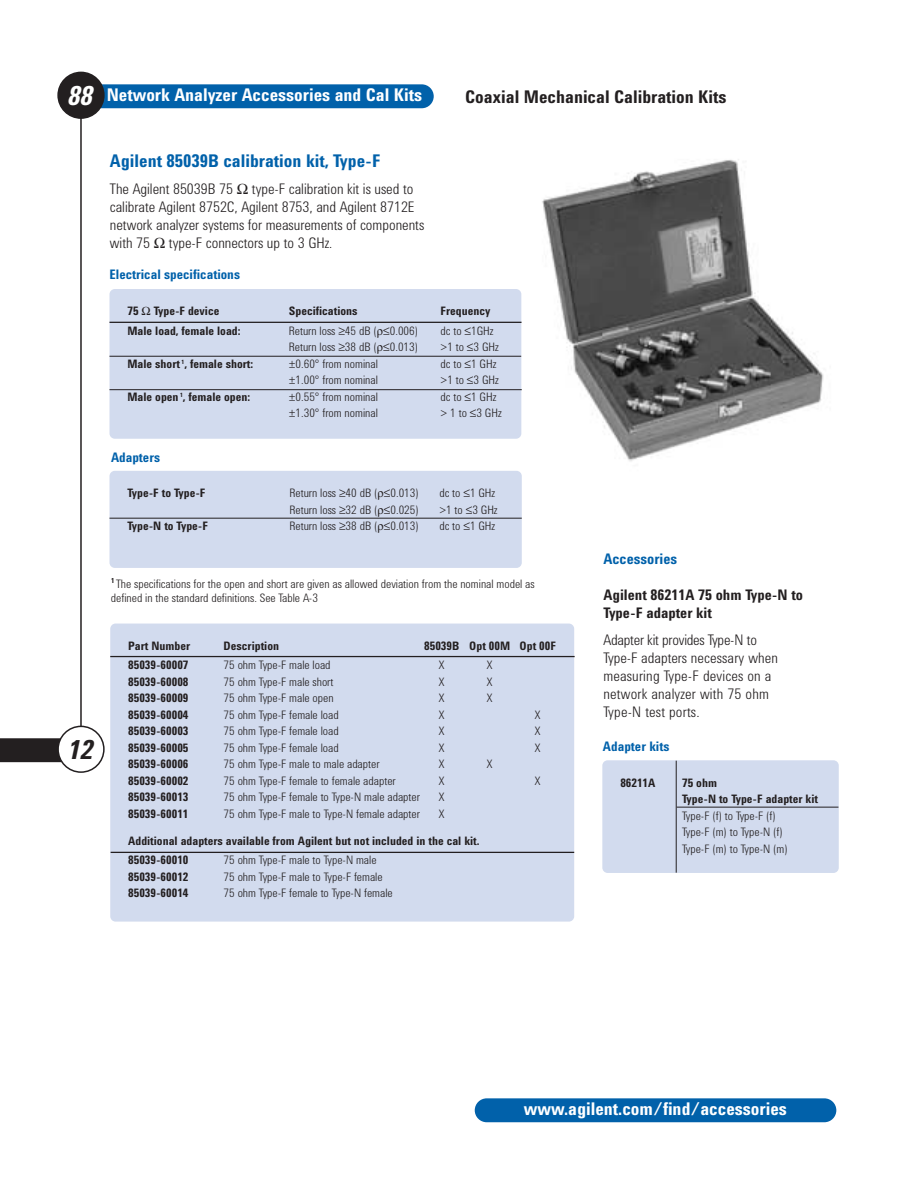
<style>
.page{position:relative;width:918px;height:1188px;background:#fff}
.page>*{position:absolute;margin:0;border:0;box-sizing:border-box;transform-origin:0 0}
.t1{font:italic 700 27px "Agilent Cond";color:#231f20}
.t2{font:700 18px "Agilent Cond";color:#fff}
.t3{font:700 18px "Agilent Cond";color:#0161aa}
.t4{font:700 18px "Agilent Cond";color:#231f20}
.t5{font:300 15px/18px "Agilent Cond";color:#231f20}
.t6{font:700 15px/18px "Agilent Cond";color:#231f20}
.t7{font:700 15px "Agilent Cond";color:#0161aa}
.t8{font:700 13.5px "Agilent Cond";color:#0161aa}
.t9{font:300 12px/16.5px "Agilent Cond";color:#231f20}
.t10{font:700 12px/19.5px "Agilent Cond";color:#231f20}
.s1{font-style:italic;font-size:27px}
.s2{font-size:14.25px}
</style>
<div class="page">
<div style="left:475px;top:1098px;width:361px;height:24px;background:#0161aa;border-radius:12px"></div>
<img style="left:518px;top:159px;width:306px;height:314px">
<hr style="left:80px;top:73px;width:2px;height:669px;background:#231f20">
<div style="left:72px;top:84px;width:362px;height:24px;background:#0161aa;border-radius:12px"></div>
<svg style="left:57px;top:72px;width:48px;height:47px"></svg>
<div style="left:110px;top:624px;width:464px;height:298px;background:#d2dbee;border-radius:5px"></div>
<div style="left:110px;top:289px;width:411px;height:150px;background:#d2dbee;border-radius:5px"></div>
<div style="left:110px;top:471px;width:412px;height:97px;background:#d2dbee;border-radius:5px"></div>
<hr style="left:110px;top:322px;width:412px;height:1px;background:#231f20">
<hr style="left:110px;top:356px;width:411px;height:1px;background:#231f20">
<hr style="left:110px;top:389px;width:412px;height:1px;background:#231f20">
<hr style="left:110px;top:518px;width:412px;height:1px;background:#231f20">
<hr style="left:110px;top:656px;width:465px;height:1px;background:#231f20">
<hr style="left:111px;top:852px;width:463px;height:1px;background:#231f20">
<div style="left:602px;top:760px;width:237px;height:113px;background:#d2dbee;border-radius:5px"></div>
<hr style="left:677px;top:807px;width:161px;height:1px;background:#231f20">
<hr style="left:676px;top:761px;width:1px;height:112px;background:#231f20">
<svg style="left:0;top:726px;width:105px;height:47px"></svg>
<h2 class="t2" style="left:67px;top:88px;width:357px"><span class="s1">88</span> Network Analyzer Accessories and Cal Kits</h2>
<h2 class="t4" style="left:465px;top:90px;width:263px">Coaxial Mechanical Calibration Kits</h2>
<h2 class="t3" style="left:110px;top:154px;width:272px">Agilent 85039B calibration kit, Type-F</h2>
<p class="t5" style="left:110px;top:181px;width:125px">The Agilent 85039B 75</p>
<p class="t5" style="left:110px;top:181px;width:316px;text-indent:142px">type-F calibration kit is used to calibrate Agilent 8752C, Agilent 8753, and Agilent 8712E network analyzer systems for measurements of components with 75</p>
<p class="t5" style="left:169px;top:235px;width:165px">type-F connectors up to 3 GHz<span class="s2">.</span></p>
<p class="t8" style="left:110px;top:269px;width:132px">Electrical specifications</p>
<p class="t10" style="left:128px;top:303px;width:13px">75</p>
<p class="t10" style="left:154px;top:303px;width:67px">Type-F device</p>
<p class="t10" style="left:289px;top:303px;width:70px">Specifications</p>
<p class="t10" style="left:441px;top:303px;width:51px">Frequency</p>
<p class="t10" style="left:128px;top:322px;width:115px">Male load, female load:</p>
<p class="t9" style="left:289px;top:324px;width:131px">Return loss ≥45 dB ( ≤0.006)</p>
<p class="t9" style="left:441px;top:324px;width:54px">dc to ≤1GHz</p>
<p class="t9" style="left:289px;top:340px;width:131px">Return loss ≥38 dB ( ≤0.013)</p>
<p class="t9" style="left:441px;top:340px;width:60px">&gt;1 to ≤3 GHz</p>
<p class="t10" style="left:128px;top:355px;width:127px">Male short <sup>1</sup>, female short:</p>
<p class="t9" style="left:289px;top:357px;width:91px">±0.60° from nominal</p>
<p class="t9" style="left:441px;top:357px;width:57px">dc to ≤1 GHz</p>
<p class="t9" style="left:289px;top:373px;width:91px">±1.00° from nominal</p>
<p class="t9" style="left:441px;top:373px;width:60px">&gt;1 to ≤3 GHz</p>
<p class="t10" style="left:128px;top:388px;width:124px">Male open <sup>1</sup>, female open:</p>
<p class="t9" style="left:289px;top:390px;width:91px">±0.55° from nominal</p>
<p class="t9" style="left:441px;top:390px;width:57px">dc to ≤1 GHz</p>
<p class="t9" style="left:289px;top:406px;width:91px">±1.30° from nominal</p>
<p class="t9" style="left:441px;top:406px;width:63px">&gt; 1 to ≤3 GHz</p>
<p class="t8" style="left:111px;top:453px;width:51px">Adapters</p>
<p class="t10" style="left:128px;top:484px;width:79px">Type-F to Type-F</p>
<p class="t9" style="left:290px;top:486px;width:131px">Return loss ≥40 dB ( ≤0.013)</p>
<p class="t9" style="left:439px;top:486px;width:57px">dc to ≤1 GHz</p>
<p class="t9" style="left:290px;top:502px;width:131px">Return loss ≥32 dB ( ≤0.025)</p>
<p class="t9" style="left:439px;top:502px;width:60px">&gt;1 to ≤3 GHz</p>
<p class="t10" style="left:128px;top:517px;width:82px">Type-N to Type-F</p>
<p class="t9" style="left:290px;top:519px;width:131px">Return loss ≥38 dB ( ≤0.013)</p>
<p class="t9" style="left:439px;top:519px;width:57px">dc to ≤1 GHz</p>
<h1 class="t1" style="left:67px;top:740px;width:27px">12</h1>
<p class="t9" style="left:111px;top:578px;width:425px;line-height:13.5px"><sup>1</sup> The specifications for the open and short are given as allowed deviation from the nominal model as defined in the standard definitions. See Table A-3</p>
<p class="t10" style="left:128px;top:637px;width:63px">Part Number</p>
<p class="t10" style="left:224px;top:637px;width:57px">Description</p>
<p class="t10" style="left:424px;top:637px;width:133px">85039B Opt 00M Opt 00F</p>
<p class="t10" style="left:128px;top:657px;width:62px">85039-60007</p>
<p class="t9" style="left:224px;top:658px;width:109px">75 ohm Type-F male load</p>
<p class="t9" style="left:439px;top:658px;width:7px">X</p>
<p class="t9" style="left:487px;top:658px;width:7px">X</p>
<p class="t10" style="left:128px;top:673px;width:62px">85039-60008</p>
<p class="t9" style="left:224px;top:675px;width:111px">75 ohm Type-F male short</p>
<p class="t9" style="left:439px;top:675px;width:7px">X</p>
<p class="t9" style="left:487px;top:675px;width:7px">X</p>
<p class="t10" style="left:128px;top:690px;width:62px">85039-60009</p>
<p class="t9" style="left:224px;top:691px;width:112px">75 ohm Type-F male open</p>
<p class="t9" style="left:439px;top:691px;width:7px">X</p>
<p class="t9" style="left:487px;top:691px;width:7px">X</p>
<p class="t10" style="left:128px;top:706px;width:62px">85039-60004</p>
<p class="t9" style="left:224px;top:708px;width:117px">75 ohm Type-F female load</p>
<p class="t9" style="left:439px;top:708px;width:7px">X</p>
<p class="t9" style="left:535px;top:708px;width:7px">X</p>
<p class="t10" style="left:128px;top:723px;width:62px">85039-60003</p>
<p class="t9" style="left:224px;top:724px;width:117px">75 ohm Type-F female load</p>
<p class="t9" style="left:439px;top:724px;width:7px">X</p>
<p class="t9" style="left:535px;top:724px;width:7px">X</p>
<p class="t10" style="left:128px;top:739px;width:62px">85039-60005</p>
<p class="t9" style="left:224px;top:741px;width:117px">75 ohm Type-F female load</p>
<p class="t9" style="left:439px;top:741px;width:7px">X</p>
<p class="t9" style="left:535px;top:741px;width:7px">X</p>
<p class="t10" style="left:128px;top:756px;width:62px">85039-60006</p>
<p class="t9" style="left:224px;top:757px;width:157px">75 ohm Type-F male to male adapter</p>
<p class="t9" style="left:439px;top:757px;width:7px">X</p>
<p class="t9" style="left:487px;top:757px;width:7px">X</p>
<p class="t10" style="left:128px;top:772px;width:62px">85039-60002</p>
<p class="t9" style="left:224px;top:774px;width:174px">75 ohm Type-F female to female adapter</p>
<p class="t9" style="left:439px;top:774px;width:7px">X</p>
<p class="t9" style="left:535px;top:774px;width:7px">X</p>
<p class="t10" style="left:128px;top:789px;width:62px">85039-60013</p>
<p class="t9" style="left:224px;top:790px;width:198px">75 ohm Type-F female to Type-N male adapter</p>
<p class="t9" style="left:439px;top:790px;width:7px">X</p>
<p class="t10" style="left:128px;top:805px;width:62px">85039-60011</p>
<p class="t9" style="left:224px;top:807px;width:198px">75 ohm Type-F male to Type-N female adapter</p>
<p class="t9" style="left:439px;top:807px;width:7px">X</p>
<p class="t10" style="left:128px;top:832px;width:353px">Additional adapters available from Agilent but not included in the cal kit.<br>85039-60010</p>
<p class="t9" style="left:224px;top:853px;width:154px">75 ohm Type-F male to Type-N male</p>
<p class="t10" style="left:128px;top:868px;width:62px">85039-60012</p>
<p class="t9" style="left:224px;top:870px;width:160px">75 ohm Type-F male to Type-F female</p>
<p class="t10" style="left:128px;top:885px;width:62px">85039-60014</p>
<p class="t9" style="left:224px;top:886px;width:171px">75 ohm Type-F female to Type-N female</p>
<p class="t7" style="left:603px;top:553px;width:75px">Accessories</p>
<p class="t6" style="left:603px;top:587px;width:201px">Agilent 86211A 75 ohm Type-N to<br>Type-F adapter kit</p>
<p class="t5" style="left:603px;top:632px;width:176px">Adapter kit provides Type-N to<br>Type-F adapters necessary when measuring Type-F devices on a network analyzer with 75 ohm<br>Type-N test ports.</p>
<p class="t8" style="left:603px;top:742px;width:68px">Adapter kits</p>
<p class="t10" style="left:620px;top:774px;width:37px">86211A</p>
<p class="t10" style="left:682px;top:775px;width:137px;line-height:16.5px">75 ohm<br>Type-N to Type-F adapter kit</p>
<p class="t9" style="left:682px;top:808px;width:107px">Type-F (f) to Type-F (f)<br>Type-F (m) to Type-N (f)<br>Type-F (m) to Type-N (m)</p>
<h2 class="t2" style="left:524px;top:1102px;width:264px">www.agilent.com/find/accessories</h2>
</div>
